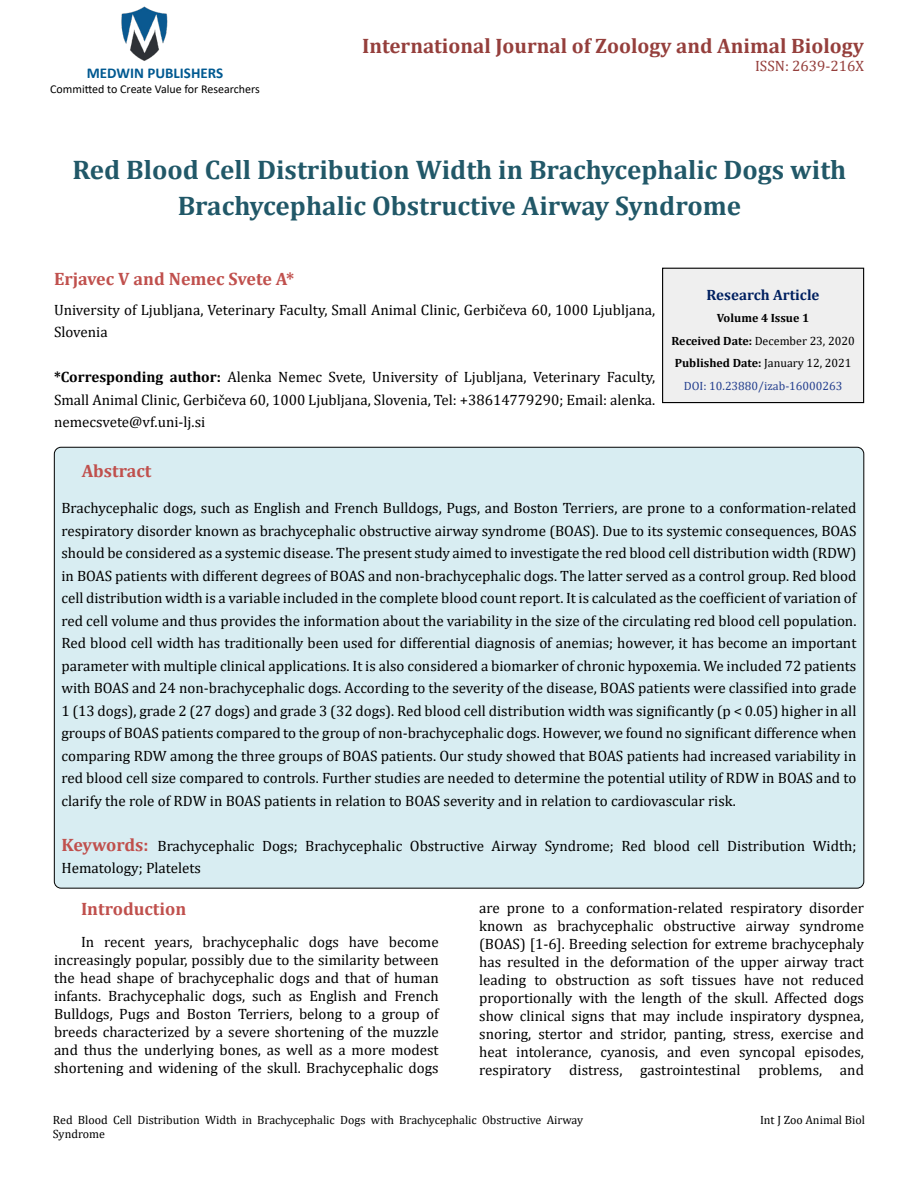
<style>
.page{position:relative;width:918px;height:1188px;background:#fff}
.page>*{position:absolute;margin:0;border:0;box-sizing:border-box;transform-origin:0 0}
.t1{font:700 27px/36px "Cambria";color:#215868;text-align:center}
.t2{font:700 21px "Cambria";color:#953f3c}
.t3{font:700 18px "Cambria";color:#c0504d}
.t4{font:15px/22.5px "Cambria";color:#000;text-align:justify}
.t5{font:700 15px "Calibri";color:#005991}
.t6{font:700 15px "Cambria";color:#002060}
.t7{font:15px "Cambria";color:#953f3c}
.t8{font:12px/14.4px "Cambria";color:#000}
.t9{font:700 12px/22.5px "Cambria";color:#000;text-align:center}
.t10{font:12px "Calibri";color:#000}
.s1{font-weight:700}
.s2{font-weight:400}
.s3{font-weight:400;color:#25408f}
.s4{font-weight:700;font-size:18px;color:#c0504d}
</style>
<div class="page">
<img style="left:121px;top:6px;width:47px;height:55px">
<div style="left:663px;top:268px;width:201px;height:135px;background:#efefef"></div>
<div style="left:662px;top:268px;width:202px;height:135px;border:1px solid #000"></div>
<div style="left:54px;top:447px;width:810px;height:441px;background:#d8edf2;border-radius:7px"></div>
<p class="t5" style="left:87px;top:63px;width:138px">MEDWIN PUBLISHERS</p>
<p class="t10" style="left:50px;top:80px;width:211px">Committed to Create Value for Researchers</p>
<h2 class="t2" style="left:362px;top:31px;width:503px">International Journal of Zoology and Animal Biology</h2>
<p class="t7" style="left:755px;top:57px;width:110px">ISSN: 2639-216X</p>
<h1 class="t1" style="left:72px;top:151px;width:775px">Red Blood Cell Distribution Width in Brachycephalic Dogs with<br>Brachycephalic Obstructive Airway Syndrome</h1>
<p class="t3" style="left:54px;top:267px;width:242px">Erjavec V and Nemec Svete A*</p>
<p class="t4" style="left:54px;top:298px;width:603px">University of Ljubljana, Veterinary Faculty, Small Animal Clinic, Gerbičeva 60, 1000 Ljubljana,<br>Slovenia</p>
<p class="t4" style="left:54px;top:366px;width:603px"><span class="s1">*Corresponding author:</span> Alenka Nemec Svete, University of Ljubljana, Veterinary Faculty, Small Animal Clinic, Gerbičeva 60, 1000 Ljubljana, Slovenia, Tel: +38614779290; Email: alenka. nemecsvete@vf.uni-lj.si</p>
<p class="t6" style="left:707px;top:284px;width:114px">Research Article</p>
<p class="t9" style="left:672px;top:307px;width:185px">Volume 4 Issue 1<br>Received Date: <span class="s2">December 23, 2020<br></span>Published Date: <span class="s2">January 12, 2021<br></span><span class="s3">DOI: 10.23880/izab-16000263</span></p>
<p class="t3" style="left:82px;top:458px;width:71px">Abstract</p>
<p class="t4" style="left:61px;top:497px;width:797px">Brachycephalic dogs, such as English and French Bulldogs, Pugs, and Boston Terriers, are prone to a conformation-related respiratory disorder known as brachycephalic obstructive airway syndrome (BOAS). Due to its systemic consequences, BOAS should be considered as a systemic disease. The present study aimed to investigate the red blood cell distribution width (RDW) in BOAS patients with different degrees of BOAS and non-brachycephalic dogs. The latter served as a control group. Red blood cell distribution width is a variable included in the complete blood count report. It is calculated as the coefficient of variation of red cell volume and thus provides the information about the variability in the size of the circulating red blood cell population.<br>Red blood cell width has traditionally been used for differential diagnosis of anemias; however, it has become an important parameter with multiple clinical applications. It is also considered a biomarker of chronic hypoxemia. We included 72 patients with BOAS and 24 non-brachycephalic dogs. According to the severity of the disease, BOAS patients were classified into grade 1 (13 dogs), grade 2 (27 dogs) and grade 3 (32 dogs). Red blood cell distribution width was significantly (p &lt; 0.05) higher in all groups of BOAS patients compared to the group of non-brachycephalic dogs. However, we found no significant difference when comparing RDW among the three groups of BOAS patients. Our study showed that BOAS patients had increased variability in red blood cell size compared to controls. Further studies are needed to determine the potential utility of RDW in BOAS and to clarify the role of RDW in BOAS patients in relation to BOAS severity and in relation to cardiovascular risk.</p>
<p class="t4" style="left:61px;top:834px;width:797px"><span class="s4">Keywords:</span> Brachycephalic Dogs; Brachycephalic Obstructive Airway Syndrome; Red blood cell Distribution Width;<br>Hematology; Platelets</p>
<p class="t3" style="left:81px;top:897px;width:107px">Introduction</p>
<p class="t4" style="left:54px;top:933px;width:386px;line-height:18px;text-indent:27px">In recent years, brachycephalic dogs have become increasingly popular, possibly due to the similarity between the head shape of brachycephalic dogs and that of human infants. Brachycephalic dogs, such as English and French Bulldogs, Pugs and Boston Terriers, belong to a group of breeds characterized by a severe shortening of the muzzle and thus the underlying bones, as well as a more modest shortening and widening of the skull. Brachycephalic dogs</p>
<p class="t4" style="left:479px;top:899px;width:386px;line-height:18px">are prone to a conformation-related respiratory disorder known as brachycephalic obstructive airway syndrome (BOAS) [1-6]. Breeding selection for extreme brachycephaly has resulted in the deformation of the upper airway tract leading to obstruction as soft tissues have not reduced proportionally with the length of the skull. Affected dogs show clinical signs that may include inspiratory dyspnea, snoring, stertor and stridor, panting, stress, exercise and heat intolerance, cyanosis, and even syncopal episodes, respiratory distress, gastrointestinal problems, and</p>
<p class="t8" style="left:53px;top:1113px;width:532px">Red Blood Cell Distribution Width in Brachycephalic Dogs with Brachycephalic Obstructive Airway<br>Syndrome</p>
<p class="t8" style="left:760px;top:1113px;width:106px">Int J Zoo Animal Biol</p>
</div>
